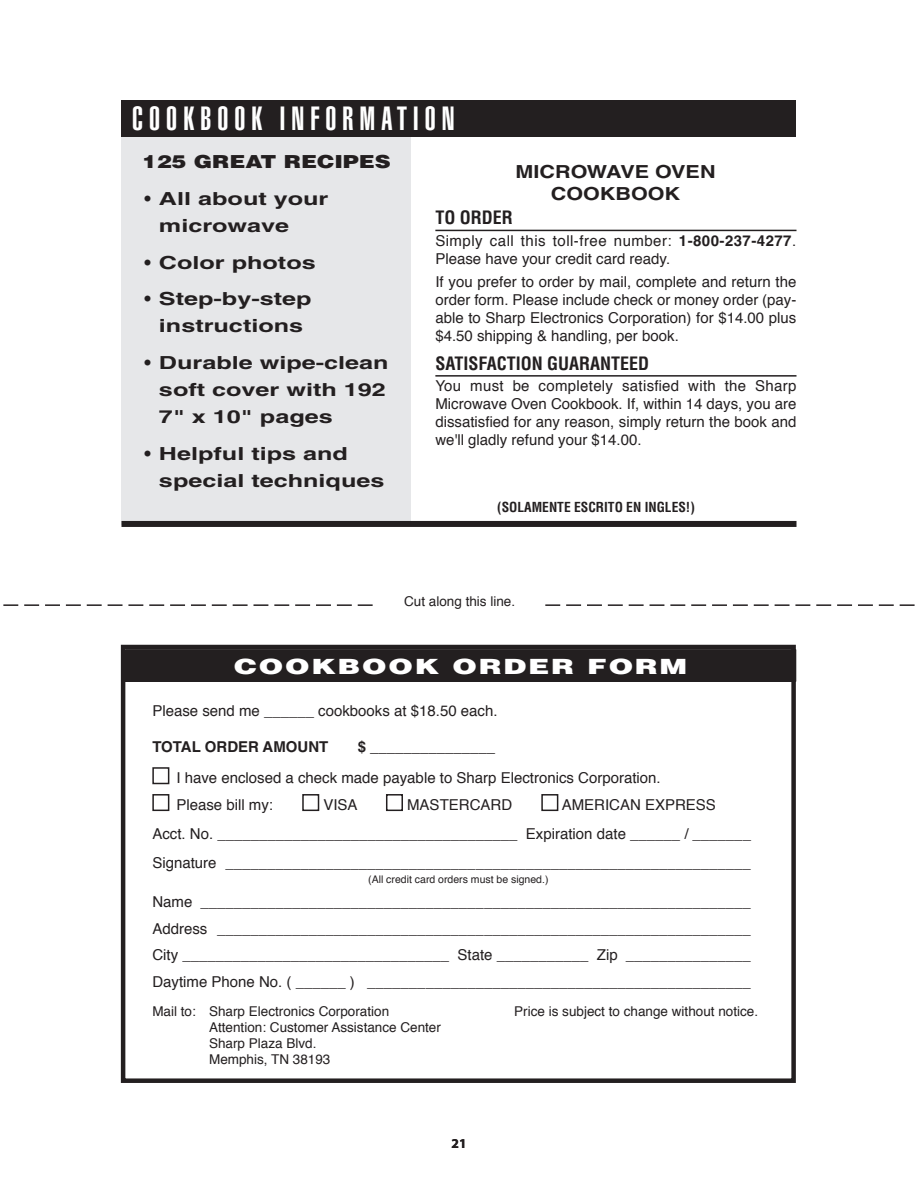
<style>
.page{position:relative;width:918px;height:1188px;background:#fff}
.page>*{position:absolute;margin:0;border:0;box-sizing:border-box;transform-origin:0 0}
.t1{font:900 extra-condensed 33px "Helvetica";letter-spacing:.185em;color:#fff}
.t2{font:900 21px "Helvetica";letter-spacing:.06em;color:#fff;scale:1.4 1}
.t3{font:700 18px/27px "Helvetica";color:#231f20}
.t4{font:700 condensed 18px "Helvetica";color:#231f20}
.t5{font:700 18px/22.4px "Helvetica";color:#231f20;text-align:center;scale:1.2 1}
.t6{font:900 18px "Helvetica";color:#231f20;scale:1.23 1}
.t7{font:15px/18px "Helvetica";color:#231f20}
.t8{font:700 15px "Helvetica";color:#231f20}
.t9{font:13.5px/16.2px "Helvetica";color:#231f20}
.t10{font:700 condensed 13.5px "Helvetica";color:#231f20}
.t11{font:700 13.5px "Myriad Pro";color:#231f20}
.t12{font:10.5px "Helvetica";color:#231f20}
.s1{font-weight:700}
</style>
<div class="page">
<svg style="left:3px;top:604px;width:912px;height:2px"></svg>
<div style="left:377px;top:594px;width:164px;height:21px;background:#fff"></div>
<div style="left:126px;top:650px;width:670px;height:31px;background:#231f20"></div>
<hr style="left:125px;top:681px;width:671px;height:1px;background:#231f20">
<div style="left:152px;top:767px;width:17px;height:17px;border:2px solid #231f20"></div>
<div style="left:152px;top:794px;width:17px;height:17px;border:2px solid #231f20"></div>
<div style="left:302px;top:794px;width:17px;height:17px;border:2px solid #231f20"></div>
<div style="left:386px;top:794px;width:17px;height:17px;border:2px solid #231f20"></div>
<div style="left:541px;top:794px;width:17px;height:17px;border:2px solid #231f20"></div>
<div style="left:121px;top:645px;width:675px;height:438px;border:4px solid #231f20"></div>
<div style="left:122px;top:104px;width:289px;height:421px;background:#e6e7e9"></div>
<hr style="left:435px;top:230px;width:361px;height:1px;background:#231f20">
<hr style="left:435px;top:375px;width:361px;height:2px;background:#231f20">
<div style="left:122px;top:101px;width:674px;height:36px;background:#231f20"></div>
<div style="left:122px;top:521px;width:674px;height:6px;background:#231f20"></div>
<h1 class="t1" style="left:132px;top:99px;width:324px">COOKBOOK INFORMATION</h1>
<p class="t6" style="left:142px;top:150px;width:204px">125 GREAT RECIPES</p>
<p class="t3" style="left:159px;top:185px;width:171px;text-indent:-15px">• All about your microwave</p>
<p class="t3" style="left:144px;top:249px;width:173px">• Color photos</p>
<p class="t3" style="left:144px;top:285px;width:169px;text-align:center">• Step-by-step instructions</p>
<p class="t3" style="left:159px;top:349px;width:231px;text-indent:-15px">• Durable wipe-clean soft cover with 192<br>7" x 10" pages</p>
<p class="t3" style="left:159px;top:440px;width:227px;text-indent:-15px">• Helpful tips and special techniques</p>
<p class="t5" style="left:515px;top:160px;width:168px">MICROWAVE OVEN<br>COOKBOOK</p>
<p class="t4" style="left:435px;top:207px;width:79px">TO ORDER</p>
<p class="t7" style="left:435px;top:232px;width:362px">Simply call this toll-free number: <span class="s1">1-800-237-4277</span>.<br>Please have your credit card ready.</p>
<p class="t7" style="left:435px;top:273px;width:363px;text-align:justify">If you prefer to order by mail, complete and return the order form. Please include check or money order (pay&shy;able to Sharp Electronics Corporation) for $14.00 plus $4.50 shipping &amp; handling, per book.</p>
<p class="t4" style="left:435px;top:352px;width:215px">SATISFACTION GUARANTEED</p>
<p class="t7" style="left:435px;top:377px;width:363px;text-align:justify">You must be completely satisfied with the Sharp Microwave Oven Cookbook. If, within 14 days, you are dissatisfied for any reason, simply return the book and we'll gladly refund your $14.00.</p>
<p class="t10" style="left:497px;top:499px;width:199px">(SOLAMENTE ESCRITO EN INGLES!)</p>
<p class="t9" style="left:404px;top:594px;width:113px">Cut along this line.</p>
<h2 class="t2" style="left:234px;top:653px;width:36px">COO</h2>
<h2 class="t2" style="left:311px;top:653px;width:55px">KBOO</h2>
<h2 class="t2" style="left:415px;top:653px;width:140px">K ORDER FO</h2>
<h2 class="t2" style="left:635px;top:653px;width:36px">RM</h2>
<p class="t7" style="left:152px;top:703px;width:347px">Please send me ______ cookbooks at $18.50 each.</p>
<p class="t8" style="left:152px;top:737px;width:178px">TOTAL ORDER AMOUNT</p>
<p class="t8" style="left:358px;top:737px;width:139px">$ _______________</p>
<p class="t7" style="left:176px;top:765px;width:486px;line-height:26.8px">I have enclosed a check made payable to Sharp Electronics Corporation.<br>Please bill my:</p>
<p class="t7" style="left:152px;top:790px;width:565px;line-height:29.4px;text-indent:409px">AMERICAN EXPRESS<br>Acct. No. ____________________________________ Expiration date ______ /<br>Signature</p>
<p class="t12" style="left:368px;top:871px;width:182px">(All credit card orders must be signed.)</p>
<p class="t7" style="left:152px;top:889px;width:600px;line-height:26.5px">Name<br>Address<br>City ________________________________ State ___________ Zip<br>Daytime Phone No. ( ______ ) ______________________________________________</p>
<p class="t9" style="left:209px;top:1003px;width:233px;text-indent:-57px">Mail to: Sharp Electronics Corporation<br>Attention: Customer Assistance Center<br>Sharp Plaza Blvd.<br>Memphis, TN 38193</p>
<p class="t9" style="left:514px;top:1003px;width:245px">Price is subject to change without notice.</p>
<p class="t7" style="left:323px;top:796px;width:36px">VISA</p>
<p class="t7" style="left:407px;top:796px;width:105px">MASTERCARD</p>
<p class="t11" style="left:452px;top:1134px;width:16px">21</p>
</div>
